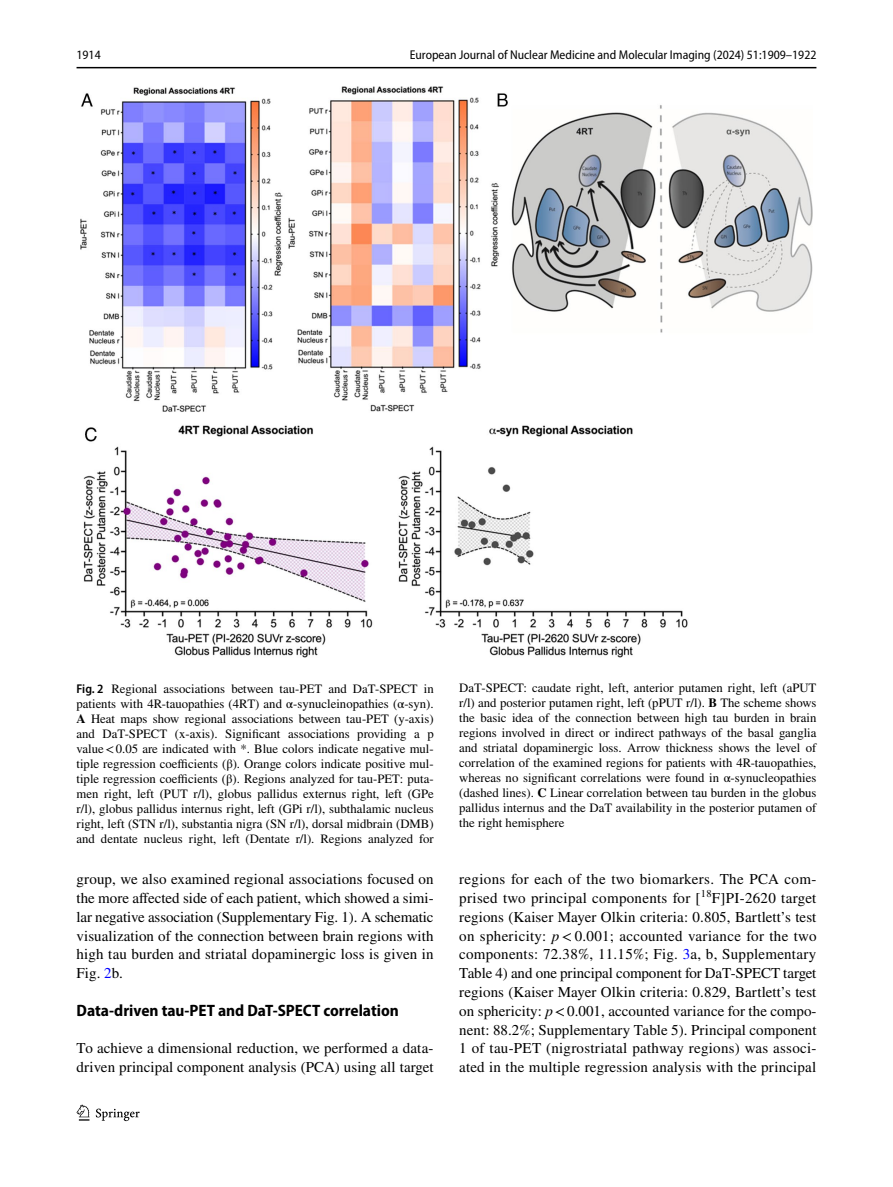
<style>
.page{position:relative;width:893px;height:1187px;background:#fff}
.page>*{position:absolute;margin:0;border:0;box-sizing:border-box;transform-origin:0 0}
.t1{font:700 semi-condensed 16.5px "Myriad Pro";color:#000}
.t2{font:15px/18.8px "STIX";letter-spacing:.005em;color:#000;text-align:justify}
.t3{font:12.75px/15px "STIX";color:#000;text-align:justify}
.t4{font:semi-condensed 12.75px "Myriad Pro";color:#000}
.s1{font-family:"Myriad Pro";font-weight:600;font-stretch:semi-condensed}
.s2{font-weight:700}
.s3{color:#00f}
.s4{font-style:italic}
</style>
<div class="page">
<hr style="left:77px;top:67px;width:739px;height:1px;background:#000">
<svg style="left:77px;top:1104px;width:12px;height:16px"></svg>
<svg style="left:96px;top:1108px;width:44px;height:12px"></svg>
<img style="left:81px;top:87px;width:731px;height:570px">
<p class="t4" style="left:77px;top:48px;width:26px">1914</p>
<p class="t4" style="left:410px;top:48px;width:408px">European Journal of Nuclear Medicine and Molecular Imaging (2024) 51:1909–1922</p>
<p class="t3" style="left:77px;top:681px;width:359px"><span class="s1">Fig. 2</span> Regional associations between tau-PET and DaT-SPECT in patients with 4R-tauopathies (4RT) and α-synucleinopathies (α-syn).<br><span class="s2">A</span> Heat maps show regional associations between tau-PET (y-axis) and DaT-SPECT (x-axis). Significant associations providing a p value&lt;0.05 are indicated with *. Blue colors indicate negative mul&shy;tiple regression coefficients (β). Orange colors indicate positive mul&shy;tiple regression coefficients (β). Regions analyzed for tau-PET: puta&shy;men right, left (PUT r/l), globus pallidus externus right, left (GPe r/l), globus pallidus internus right, left (GPi r/l), subthalamic nucleus right, left (STN r/l), substantia nigra (SN r/l), dorsal midbrain (DMB) and dentate nucleus right, left (Dentate r/l). Regions analyzed for</p>
<p class="t3" style="left:459px;top:681px;width:359px">DaT-SPECT: caudate right, left, anterior putamen right, left (aPUT r/l) and posterior putamen right, left (pPUT r/l). <span class="s2">B</span> The scheme shows the basic idea of the connection between high tau burden in brain regions involved in direct or indirect pathways of the basal ganglia and striatal dopaminergic loss. Arrow thickness shows the level of correlation of the examined regions for patients with 4R-tauopathies, whereas no significant correlations were found in α-synucleopathies (dashed lines). <span class="s2">C</span> Linear correlation between tau burden in the globus pallidus internus and the DaT availability in the posterior putamen of the right hemisphere</p>
<p class="t2" style="left:77px;top:871px;width:359px">group, we also examined regional associations focused on the more affected side of each patient, which showed a simi&shy;lar negative association (Supplementary Fig. 1). A schematic visualization of the connection between brain regions with high tau burden and striatal dopaminergic loss is given in Fig. <span class="s3">2</span>b.</p>
<p class="t1" style="left:77px;top:1000px;width:324px">Data‑driven tau‑PET and DaT‑SPECT correlation</p>
<p class="t2" style="left:77px;top:1039px;width:359px">To achieve a dimensional reduction, we performed a data&shy;driven principal component analysis (PCA) using all target</p>
<p class="t2" style="left:459px;top:871px;width:359px">regions for each of the two biomarkers. The PCA com&shy;prised two principal components for [<sup>18</sup>F]PI-2620 target regions (Kaiser Mayer Olkin criteria: 0.805, Bartlett’s test on sphericity: <span class="s4">p</span>&lt;0.001; accounted variance for the two components: 72.38%, 11.15%; Fig. <span class="s3">3</span>a, b, Supplementary Table 4) and one principal component for DaT-SPECT target regions (Kaiser Mayer Olkin criteria: 0.829, Bartlett’s test on sphericity: <span class="s4">p</span>&lt;0.001, accounted variance for the compo&shy;nent: 88.2%; Supplementary Table 5). Principal component 1 of tau-PET (nigrostriatal pathway regions) was associ&shy;ated in the multiple regression analysis with the principal</p>
</div>
